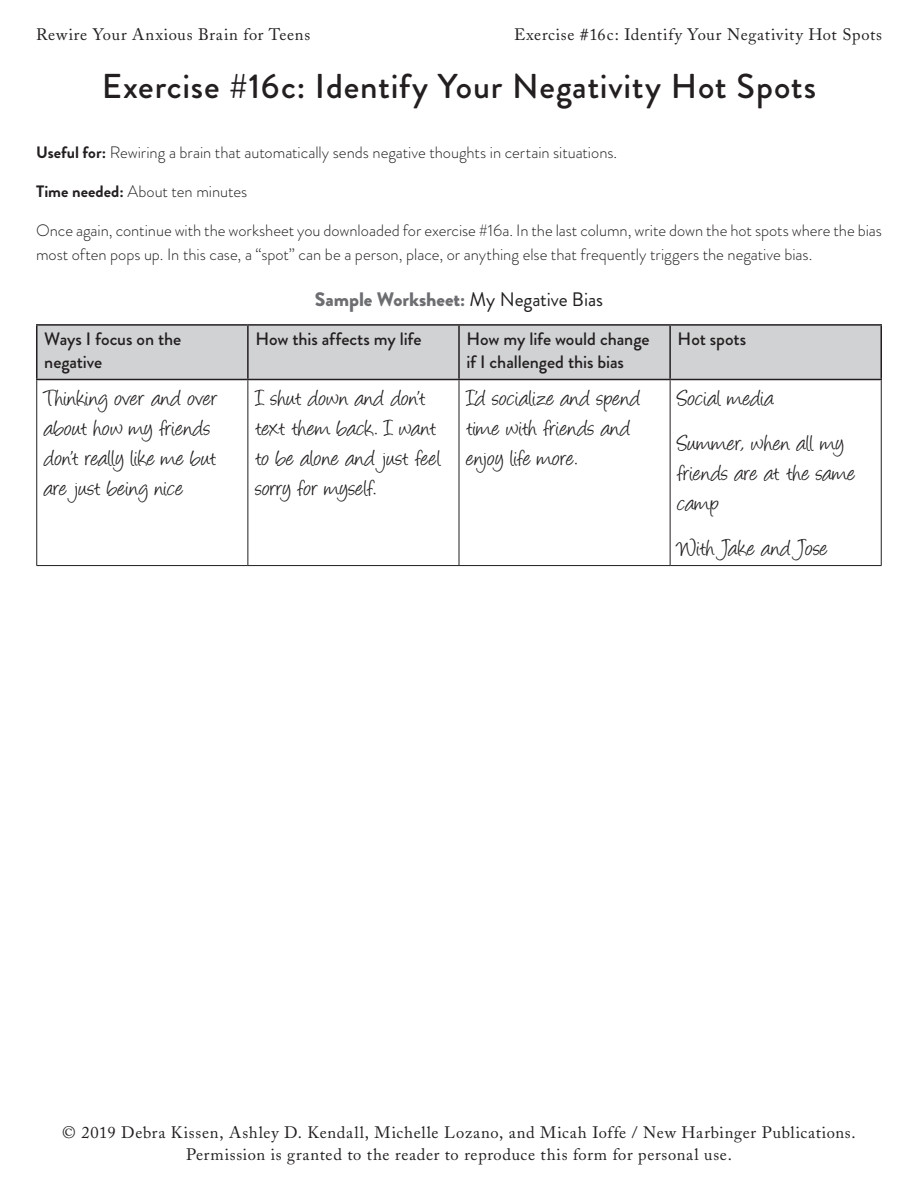
<style>
.page{position:relative;width:918px;height:1188px;background:#fff}
.page>*{position:absolute;margin:0;border:0;box-sizing:border-box;transform-origin:0 0}
.t1{font:500 34.5px "Brandon Grotesque";letter-spacing:.025em;color:#231f20}
.t2{font:25.5px/30px "Angelina";letter-spacing:.01em;color:#231f20}
.t3{font:900 19.5px "Brandon Grotesque";letter-spacing:-.005em;color:#6d6e71}
.t4{font:500 18px/22.5px "Brandon Grotesque";letter-spacing:-.005em;color:#231f20}
.t5{font:300 16.5px/24px "Brandon Grotesque";color:#231f20}
.t6{font:16.5px/22.5px "Adobe Caslon";letter-spacing:.04em;color:#231f20;text-align:center}
.s1{font-weight:700}
.s2{font-weight:400;color:#231f20}
</style>
<div class="page">
<div style="left:38px;top:326px;width:843px;height:53px;background:#d1d2d4"></div>
<hr style="left:247px;top:326px;width:2px;height:53px;background:#231f20">
<hr style="left:458px;top:326px;width:2px;height:53px;background:#231f20">
<hr style="left:669px;top:326px;width:2px;height:53px;background:#231f20">
<hr style="left:248px;top:380px;width:1px;height:185px;background:#231f20">
<hr style="left:459px;top:380px;width:1px;height:185px;background:#231f20">
<hr style="left:670px;top:380px;width:1px;height:185px;background:#231f20">
<hr style="left:36px;top:380px;width:1px;height:185px;background:#231f20">
<hr style="left:881px;top:380px;width:1px;height:185px;background:#231f20">
<hr style="left:36px;top:565px;width:212px;height:1px;background:#231f20">
<hr style="left:248px;top:565px;width:211px;height:1px;background:#231f20">
<hr style="left:459px;top:565px;width:211px;height:1px;background:#231f20">
<hr style="left:670px;top:565px;width:212px;height:1px;background:#231f20">
<hr style="left:36px;top:324px;width:212px;height:2px;background:#231f20">
<hr style="left:36px;top:326px;width:2px;height:53px;background:#231f20">
<hr style="left:248px;top:324px;width:211px;height:2px;background:#231f20">
<hr style="left:459px;top:324px;width:211px;height:2px;background:#231f20">
<hr style="left:670px;top:324px;width:212px;height:2px;background:#231f20">
<hr style="left:881px;top:326px;width:1px;height:53px;background:#231f20">
<hr style="left:36px;top:379px;width:212px;height:1px;background:#231f20">
<hr style="left:248px;top:379px;width:211px;height:1px;background:#231f20">
<hr style="left:459px;top:379px;width:211px;height:1px;background:#231f20">
<hr style="left:670px;top:379px;width:212px;height:1px;background:#231f20">
<p class="t6" style="left:36px;top:25px;width:276px">Rewire Your Anxious Brain for Teens</p>
<p class="t6" style="left:514px;top:25px;width:369px">Exercise #16c: Identify Your Negativity Hot Spots</p>
<h1 class="t1" style="left:102px;top:74px;width:716px">Exercise #16c: Identify Your Negativity Hot Spots</h1>
<p class="t5" style="left:36px;top:143px;width:583px"><span class="s1">Useful for:</span> Rewiring a brain that automatically sends negative thoughts in certain situations.</p>
<p class="t5" style="left:36px;top:182px;width:213px"><span class="s1">Time needed:</span> About ten minutes</p>
<p class="t5" style="left:36px;top:221px;width:848px">Once again, continue with the worksheet you downloaded for exercise #16a. In the last column, write down the hot spots where the bias most often pops up. In this case, a “spot” can be a person, place, or anything else that frequently triggers the negative bias.</p>
<p class="t3" style="left:315px;top:292px;width:290px">Sample Worksheet: <span class="s2">My Negative Bias</span></p>
<p class="t4" style="left:44px;top:330px;width:139px">Ways I focus on the negative</p>
<p class="t4" style="left:255px;top:330px;width:168px">How this affects my life</p>
<p class="t4" style="left:466px;top:330px;width:185px">How my life would change if I challenged this bias</p>
<p class="t4" style="left:678px;top:330px;width:70px">Hot spots</p>
<h2 class="t2" style="left:44px;top:385px;width:176px">Thinking over and over about how my friends don’t really like me but are just being nice</h2>
<h2 class="t2" style="left:255px;top:385px;width:188px">I shut down and don’t text them back. I want to be alone and just feel sorry for myself.</h2>
<h2 class="t2" style="left:466px;top:385px;width:176px">I’d socialize and spend time with friends and enjoy life more.</h2>
<h2 class="t2" style="left:678px;top:378px;width:168px;line-height:45px">Social media<br>Summer, when all my</h2>
<h2 class="t2" style="left:678px;top:460px;width:179px">friends are at the same camp</h2>
<h2 class="t2" style="left:678px;top:535px;width:152px">With Jake and Jose</h2>
<p class="t6" style="left:62px;top:1123px;width:795px">© 2019 Debra Kissen, Ashley D. Kendall, Michelle Lozano, and Micah Ioffe / New Harbinger Publications.<br>Permission is granted to the reader to reproduce this form for personal use.</p>
</div>
